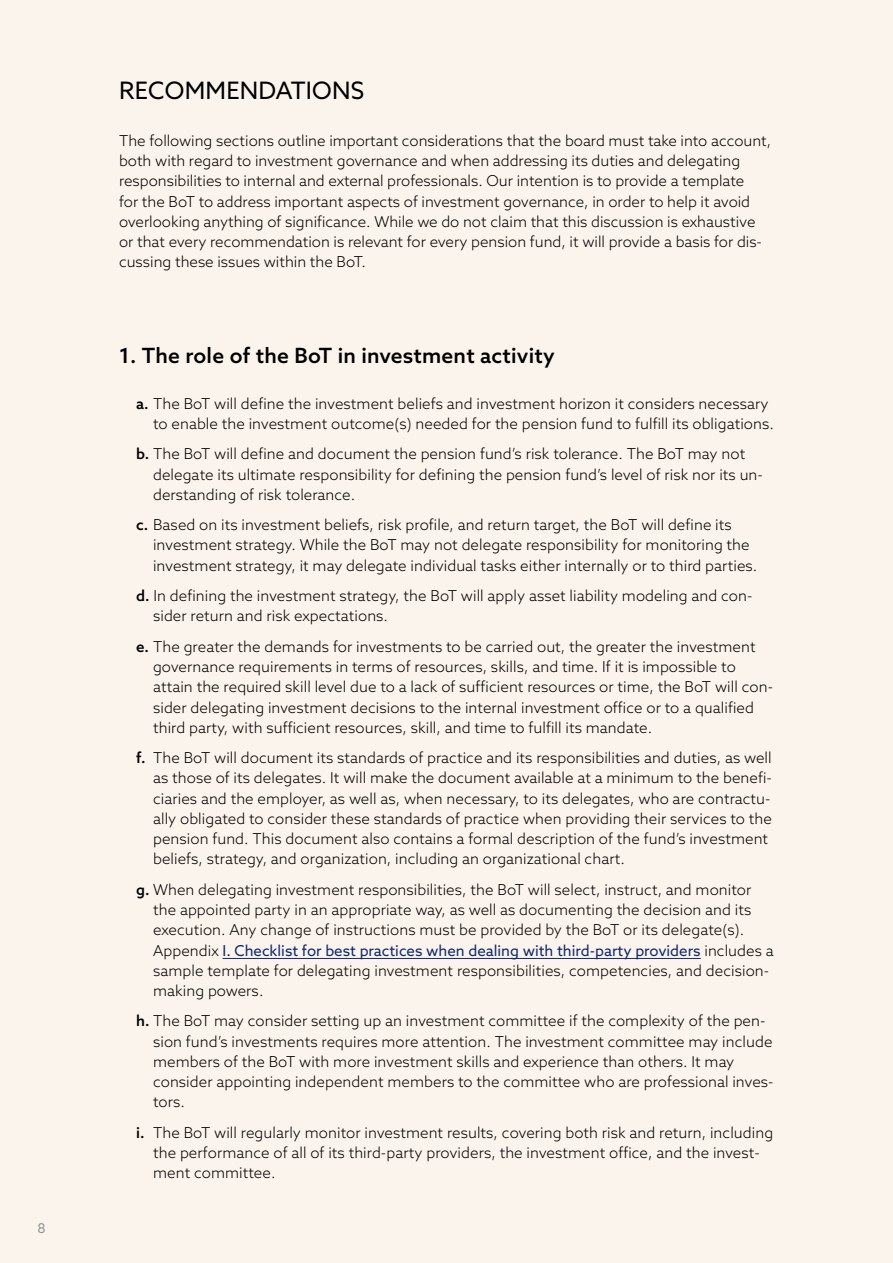
<style>
.page{position:relative;width:893px;height:1263px;background:#fbf4ec}
.page>*{position:absolute;margin:0;border:0;box-sizing:border-box;transform-origin:0 0}
.t1{font:24px "Azo Sans";letter-spacing:.01em;color:#000}
.t2{font:500 21px "Azo Sans";letter-spacing:.01em;color:#000}
.t3{font:300 15px/20.2px "Azo Sans";letter-spacing:.005em;color:#000}
.t4{font:13.5px "Azo Sans";color:#939598}
.s1{font-weight:500}
.s2{font-weight:400;color:#0f2a6f}
</style>
<div class="page">
<hr style="left:223px;top:958px;width:478px;height:1px;background:#0f2a6f">
<p class="t4" style="left:37px;top:1220px;width:10px">8</p>
<h1 class="t1" style="left:119px;top:75px;width:247px">RECOMMENDATIONS</h1>
<p class="t3" style="left:119px;top:130px;width:654px">The following sections outline important considerations that the board must take into account, both with regard to investment governance and when addressing its duties and delegating responsibilities to internal and external professionals. Our intention is to provide a template<br>for the BoT to address important aspects of investment governance, in order to help it avoid overlooking anything of significance. While we do not claim that this discussion is exhaustive or that every recommendation is relevant for every pension fund, it will provide a basis for dis&shy;cussing these issues within the BoT.</p>
<h2 class="t2" style="left:119px;top:342px;width:437px">1. The role of the BoT in investment activity</h2>
<p class="t3" style="left:153px;top:393px;width:622px;text-indent:-17px"><span class="s1">a.</span> The BoT will define the investment beliefs and investment horizon it considers necessary to enable the investment outcome(s) needed for the pension fund to fulfill its obligations.</p>
<p class="t3" style="left:153px;top:444px;width:611px;text-indent:-17px"><span class="s1">b.</span> The BoT will define and document the pension fund’s risk tolerance. The BoT may not delegate its ultimate responsibility for defining the pension fund’s level of risk nor its un&shy;derstanding of risk tolerance.</p>
<p class="t3" style="left:153px;top:515px;width:606px;text-indent:-17px"><span class="s1">c.</span> Based on its investment beliefs, risk profile, and return target, the BoT will define its investment strategy. While the BoT may not delegate responsibility for monitoring the investment strategy, it may delegate individual tasks either internally or to third parties.</p>
<p class="t3" style="left:153px;top:585px;width:601px;text-indent:-17px"><span class="s1">d.</span> In defining the investment strategy, the BoT will apply asset liability modeling and con&shy;sider return and risk expectations.</p>
<p class="t3" style="left:153px;top:636px;width:621px;text-indent:-17px"><span class="s1">e.</span> The greater the demands for investments to be carried out, the greater the investment governance requirements in terms of resources, skills, and time. If it is impossible to attain the required skill level due to a lack of sufficient resources or time, the BoT will con&shy;sider delegating investment decisions to the internal investment office or to a qualified third party, with sufficient resources, skill, and time to fulfill its mandate.</p>
<p class="t3" style="left:153px;top:747px;width:620px;text-indent:-17px"><span class="s1">f.</span> The BoT will document its standards of practice and its responsibilities and duties, as well as those of its delegates. It will make the document available at a minimum to the benefi&shy;ciaries and the employer, as well as, when necessary, to its delegates, who are contractu&shy;ally obligated to consider these standards of practice when providing their services to the pension fund. This document also contains a formal description of the fund’s investment beliefs, strategy, and organization, including an organizational chart.</p>
<p class="t3" style="left:153px;top:879px;width:622px;text-indent:-17px"><span class="s1">g.</span> When delegating investment responsibilities, the BoT will select, instruct, and monitor the appointed party in an appropriate way, as well as documenting the decision and its execution. Any change of instructions must be provided by the BoT or its delegate(s).<br>Appendix <span class="s2">I. Checklist for best practices when dealing with third-party providers</span> includes a sample template for delegating investment responsibilities, competencies, and decision&shy;making powers.</p>
<p class="t3" style="left:153px;top:1011px;width:622px;text-indent:-17px"><span class="s1">h.</span> The BoT may consider setting up an investment committee if the complexity of the pen&shy;sion fund’s investments requires more attention. The investment committee may include members of the BoT with more investment skills and experience than others. It may consider appointing independent members to the committee who are professional inves&shy;tors.</p>
<p class="t3" style="left:153px;top:1122px;width:622px;text-indent:-17px"><span class="s1">i.</span> The BoT will regularly monitor investment results, covering both risk and return, including the performance of all of its third-party providers, the investment office, and the invest&shy;ment committee.</p>
</div>
